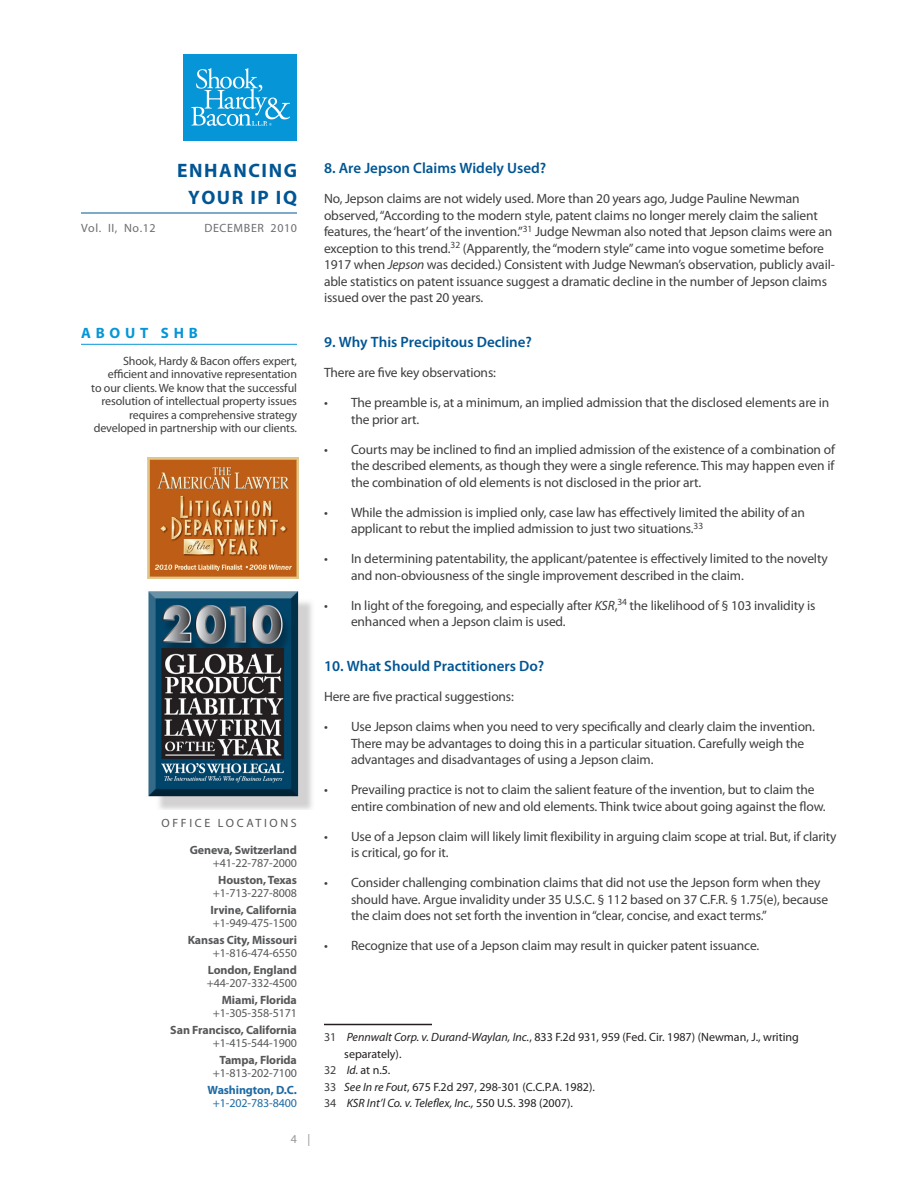
<style>
.page{position:relative;width:918px;height:1188px;background:#fff}
.page>*{position:absolute;margin:0;border:0;box-sizing:border-box;transform-origin:0 0}
.t1{font:700 19.5px/27px "Myriad Pro";letter-spacing:.08em;color:#005594;text-align:center}
.Subhead{font:600 15px "Myriad Pro";color:#005594}
.RedHead{font:700 15px "Myriad Pro";letter-spacing:.32em;color:#0696d7}
.Body{font:13.5px/16.5px "Myriad Pro";letter-spacing:-.01em;color:#3e3e3f}
.t2{font:12px/13.5px "Myriad Pro";letter-spacing:-.01em;color:#3e3e3f;text-align:right}
.footnotes{font:12px/16.5px "Myriad Pro";color:#231f20}
.Body-2{font:700 12px/13.5px "Myriad Pro";letter-spacing:-.01em;color:#57585a;text-align:right}
.Body-3{font:12px/13.5px "Myriad Pro";letter-spacing:-.01em;color:#57585a;text-align:center}
.footnotes-2{font:italic 12px "Myriad Pro";color:#231f20}
.Body-4{font:700 12px/13.5px "Myriad Pro";letter-spacing:-.01em;color:#1e6ba5;text-align:center}
.t3{font:12px "Myriad Pro";letter-spacing:.05em;color:#6c6d70}
.Body-5{font:12px "Myriad Pro";letter-spacing:.22em;color:#57585a}
.Body-6{font:12px "Myriad Pro";color:#939598}
.s1{font-weight:400}
.s2{font-weight:700}
.s3{font-style:italic}
.s4{color:#3e3e3f}
.s5{font-style:normal;color:#3e3e3f}
.s6{font-style:normal}
</style>
<div class="page">
<hr style="left:81px;top:213px;width:216px;height:1px;background:#005594">
<div style="left:184px;top:54px;width:113px;height:87px;background:#0696d7"></div>
<img style="left:191px;top:69px;width:99px;height:57px">
<img style="left:148px;top:457px;width:150px;height:122px">
<img style="left:148px;top:591px;width:164px;height:218px">
<hr style="left:324px;top:1024px;width:108px;height:1px;background:#231f20">
<hr style="left:81px;top:344px;width:216px;height:1px;background:#0696d7">
<p class="t1" style="left:177px;top:156px;width:121px">ENHANCING<br>YOUR IP IQ</p>
<p class="t3" style="left:81px;top:221px;width:76px">Vol. II, No.12</p>
<p class="t3" style="left:204px;top:221px;width:94px">DECEMBER 2010</p>
<p class="RedHead" style="left:81px;top:323px;width:118px">ABOUT SHB</p>
<p class="t2" style="left:91px;top:354px;width:207px">Shook, Hardy &amp; Bacon offers expert, efficient and innovative representation<br>to our clients. We know that the successful resolution of intellectual property issues requires a comprehensive strategy developed in partnership with our clients.</p>
<p class="Body-5" style="left:161px;top:815px;width:137px">OFFICE LOCATIONS</p>
<p class="Body-2" style="left:190px;top:843px;width:109px">Geneva, Switzerland <span class="s1">+41-22-787-2000</span></p>
<p class="Body-3" style="left:213px;top:873px;width:86px"><span class="s2">Houston, Texas </span>+1-713-227-8008</p>
<p class="Body-2" style="left:210px;top:903px;width:88px;text-align:left">Irvine, California <span class="s1">+1-949-475-1500</span></p>
<p class="Body-2" style="left:188px;top:933px;width:111px">Kansas City, Missouri <span class="s1">+1-816-474-6550</span></p>
<p class="Body-3" style="left:207px;top:963px;width:92px;text-align:left"><span class="s2">London, England </span>+44-207-332-4500</p>
<p class="Body-3" style="left:213px;top:993px;width:86px;text-align:right"><span class="s2">Miami, Florida </span>+1-305-358-5171</p>
<p class="Body-2" style="left:170px;top:1023px;width:128px">San Francisco, California <span class="s1">+1-415-544-1900</span></p>
<p class="Body-3" style="left:213px;top:1053px;width:86px"><span class="s2">Tampa, Florida </span>+1-813-202-7100</p>
<p class="Body-4" style="left:208px;top:1083px;width:91px">Washington, D.C. <span class="s1">+1-202-783-8400</span></p>
<p class="Body-6" style="left:291px;top:1132px;width:21px">4 |</p>
<p class="Subhead" style="left:324px;top:159px;width:224px">8. Are Jepson Claims Widely Used?</p>
<p class="Body" style="left:324px;top:190px;width:512px">No, Jepson claims are not widely used. More than 20 years ago, Judge Pauline Newman observed, “According to the modern style, patent claims no longer merely claim the salient features, the ‘heart’ of the invention.”<sup>31</sup> Judge Newman also noted that Jepson claims were an exception to this trend.<sup>32</sup> (Apparently, the “modern style” came into vogue sometime before 1917 when <span class="s3">Jepson</span> was decided.) Consistent with Judge Newman’s observation, publicly avail&shy;able statistics on patent issuance suggest a dramatic decline in the number of Jepson claims issued over the past 20 years.</p>
<p class="Subhead" style="left:324px;top:333px;width:209px">9. Why This Precipitous Decline?</p>
<p class="Body" style="left:324px;top:364px;width:174px">There are five key observations:</p>
<p class="Body" style="left:351px;top:394px;width:480px;text-indent:-27px">• The preamble is, at a minimum, an implied admission that the disclosed elements are in the prior art.</p>
<p class="Body" style="left:351px;top:441px;width:485px;text-align:justify;text-indent:-27px">• Courts may be inclined to find an implied admission of the existence of a combination of the described elements, as though they were a single reference. This may happen even if the combination of old elements is not disclosed in the prior art.</p>
<p class="Body" style="left:351px;top:504px;width:456px;text-indent:-27px">• While the admission is implied only, case law has effectively limited the ability of an applicant to rebut the implied admission to just two situations.<sup>33</sup></p>
<p class="Body" style="left:351px;top:550px;width:478px;text-indent:-27px">• In determining patentability, the applicant/patentee is effectively limited to the novelty and non-obviousness of the single improvement described in the claim.</p>
<p class="Body" style="left:351px;top:597px;width:466px;text-indent:-27px">• In light of the foregoing, and especially after <span class="s3">KSR</span>,<sup>34</sup> the likelihood of § 103 invalidity is enhanced when a Jepson claim is used.</p>
<p class="Subhead" style="left:324px;top:657px;width:222px">10. What Should Practitioners Do?</p>
<p class="Body" style="left:324px;top:688px;width:191px">Here are five practical suggestions:</p>
<p class="Body" style="left:351px;top:718px;width:466px;text-indent:-27px">• Use Jepson claims when you need to very specifically and clearly claim the invention.<br>There may be advantages to doing this in a particular situation. Carefully weigh the advantages and disadvantages of using a Jepson claim.</p>
<p class="Body" style="left:351px;top:781px;width:476px;text-indent:-27px">• Prevailing practice is not to claim the salient feature of the invention, but to claim the entire combination of new and old elements. Think twice about going against the flow.</p>
<p class="Body" style="left:351px;top:828px;width:487px;text-indent:-27px">• Use of a Jepson claim will likely limit flexibility in arguing claim scope at trial. But, if clarity is critical, go for it.</p>
<p class="Body" style="left:351px;top:874px;width:479px;text-indent:-27px">• Consider challenging combination claims that did not use the Jepson form when they should have. Argue invalidity under 35 U.S.C. § 112 based on 37 C.F.R. § 1.75(e), because the claim does not set forth the invention in “clear, concise, and exact terms.”</p>
<p class="Body" style="left:324px;top:937px;width:437px">• Recognize that use of a Jepson claim may result in quicker patent issuance.</p>
<p class="footnotes" style="left:344px;top:1029px;width:456px;text-indent:-20px"><span class="s4">31</span> <span class="s3">Pennwalt Corp. v. Durand-Waylan, Inc.</span>, 833 F.2d 931, 959 (Fed. Cir. 1987) (Newman, J., writing separately).</p>
<p class="footnotes" style="left:324px;top:1062px;width:68px"><span class="s4">32</span> <span class="s3">Id.</span> at n.5.</p>
<p class="footnotes" style="left:324px;top:1078px;width:272px"><span class="s4">33</span> <span class="s3">See In re Fout</span>, 675 F.2d 297, 298-301 (C.C.P.A. 1982).</p>
<p class="footnotes-2" style="left:324px;top:1096px;width:251px"><span class="s5">34</span> KSR Int’l Co. v. Teleflex, Inc., <span class="s6">550 U.S. 398 (2007).</span></p>
</div>
